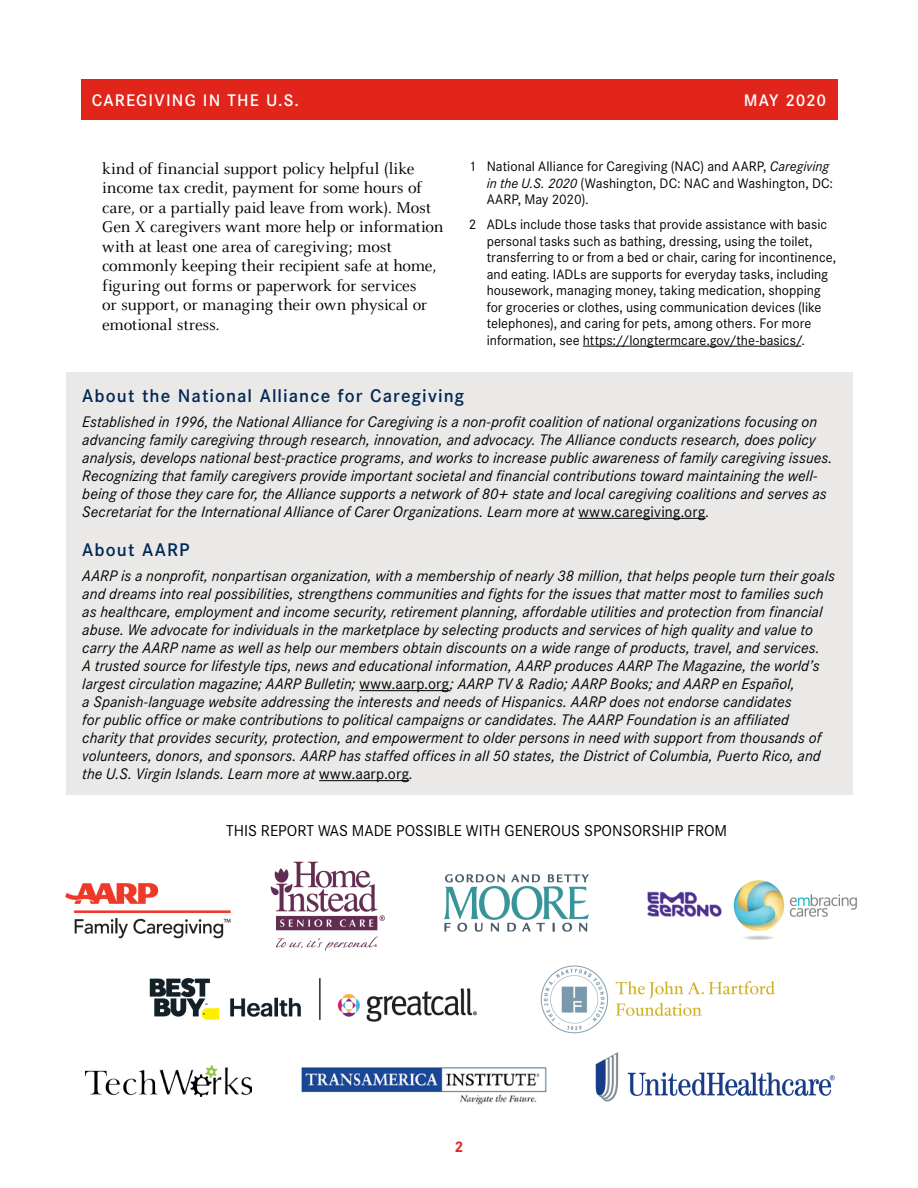
<style>
.page{position:relative;width:918px;height:1188px;background:#fff}
.page>*{position:absolute;margin:0;border:0;box-sizing:border-box;transform-origin:0 0}
.t1{font:500 18px "Corporate S";letter-spacing:.06em;color:#002856}
.t2{font:17.25px/19.5px "Celeste Pro";letter-spacing:-.01em;color:#000}
.t3{font:500 16.5px "Corporate S";letter-spacing:.065em;color:#fff}
.t4{font:15.45px "Corporate S";color:#000}
.t5{font:italic 15px/18px "Corporate S";letter-spacing:.005em;color:#000}
.t6{font:700 15px "Corporate S";color:#e1251b}
.t7{font:13.5px/16.5px "Corporate S";color:#000}
.s1{font-style:italic}
.s2{font-style:normal}
</style>
<div class="page">
<div style="left:81px;top:79px;width:756px;height:41px;background:#e1251b"></div>
<hr style="left:583px;top:346px;width:218px;height:1px;background:#000">
<div style="left:66px;top:372px;width:786px;height:423px;background:#eae9e8"></div>
<hr style="left:579px;top:518px;width:127px;height:1px;background:#000">
<hr style="left:359px;top:690px;width:91px;height:1px;background:#000">
<hr style="left:319px;top:780px;width:90px;height:1px;background:#000">
<img style="left:65px;top:883px;width:166px;height:56px">
<img style="left:270px;top:861px;width:115px;height:90px">
<img style="left:444px;top:874px;width:145px;height:58px">
<img style="left:647px;top:891px;width:75px;height:26px">
<img style="left:733px;top:880px;width:124px;height:60px">
<img style="left:149px;top:977px;width:328px;height:45px">
<img style="left:540px;top:965px;width:235px;height:69px">
<img style="left:86px;top:1066px;width:166px;height:31px">
<img style="left:301px;top:1067px;width:246px;height:38px">
<img style="left:595px;top:1052px;width:240px;height:50px">
<p class="t3" style="left:92px;top:90px;width:209px">CAREGIVING IN THE U.S.</p>
<p class="t3" style="left:744px;top:90px;width:84px">MAY 2020</p>
<p class="t2" style="left:102px;top:158px;width:343px">kind of financial support policy helpful (like income tax credit, payment for some hours of care, or a partially paid leave from work). Most Gen X caregivers want more help or information with at least one area of caregiving; most commonly keeping their recipient safe at home, figuring out forms or paperwork for services<br>or support, or managing their own physical or emotional stress.</p>
<p class="t7" style="left:487px;top:158px;width:348px;text-indent:-18px">1 National Alliance for Caregiving (NAC) and AARP, <span class="s1">Caregiving in the U.S. 2020</span> (Washington, DC: NAC and Washington, DC:<br>AARP, May 2020).</p>
<p class="t7" style="left:487px;top:216px;width:351px;text-indent:-18px">2 ADLs include those tasks that provide assistance with basic personal tasks such as bathing, dressing, using the toilet, transferring to or from a bed or chair, caring for incontinence, and eating. IADLs are supports for everyday tasks, including housework, managing money, taking medication, shopping for groceries or clothes, using communication devices (like telephones), and caring for pets, among others. For more information, see https://longtermcare.gov/the-basics/.</p>
<h2 class="t1" style="left:82px;top:385px;width:383px">About the National Alliance for Caregiving</h2>
<p class="t5" style="left:82px;top:412px;width:752px">Established in 1996, the National Alliance for Caregiving is a non-profit coalition of national organizations focusing on advancing family caregiving through research, innovation, and advocacy. The Alliance conducts research, does policy analysis, develops national best-practice programs, and works to increase public awareness of family caregiving issues.<br>Recognizing that family caregivers provide important societal and financial contributions toward maintaining the well&shy;being of those they care for, the Alliance supports a network of 80+ state and local caregiving coalitions and serves as Secretariat for the International Alliance of Carer Organizations. Learn more at <span class="s2">www.caregiving.org</span>.</p>
<h2 class="t1" style="left:82px;top:539px;width:109px">About AARP</h2>
<p class="t5" style="left:82px;top:567px;width:754px">AARP is a nonprofit, nonpartisan organization, with a membership of nearly 38 million, that helps people turn their goals and dreams into real possibilities, strengthens communities and fights for the issues that matter most to families such as healthcare, employment and income security, retirement planning, affordable utilities and protection from financial abuse. We advocate for individuals in the marketplace by selecting products and services of high quality and value to carry the AARP name as well as help our members obtain discounts on a wide range of products, travel, and services.<br>A trusted source for lifestyle tips, news and educational information, AARP produces AARP The Magazine, the world’s largest circulation magazine; AARP Bulletin; <span class="s2">www.aarp.org</span>; AARP TV &amp; Radio; AARP Books; and AARP en Español,<br>a Spanish-language website addressing the interests and needs of Hispanics. AARP does not endorse candidates<br>for public office or make contributions to political campaigns or candidates. The AARP Foundation is an affiliated charity that provides security, protection, and empowerment to older persons in need with support from thousands of volunteers, donors, and sponsors. AARP has staffed offices in all 50 states, the District of Columbia, Puerto Rico, and the U.S. Virgin Islands. Learn more at <span class="s2">www.aarp.org</span>.</p>
<p class="t4" style="left:226px;top:822px;width:503px">THIS REPORT WAS MADE POSSIBLE WITH GENEROUS SPONSORSHIP FROM</p>
<p class="t6" style="left:454px;top:1138px;width:11px">2</p>
</div>
